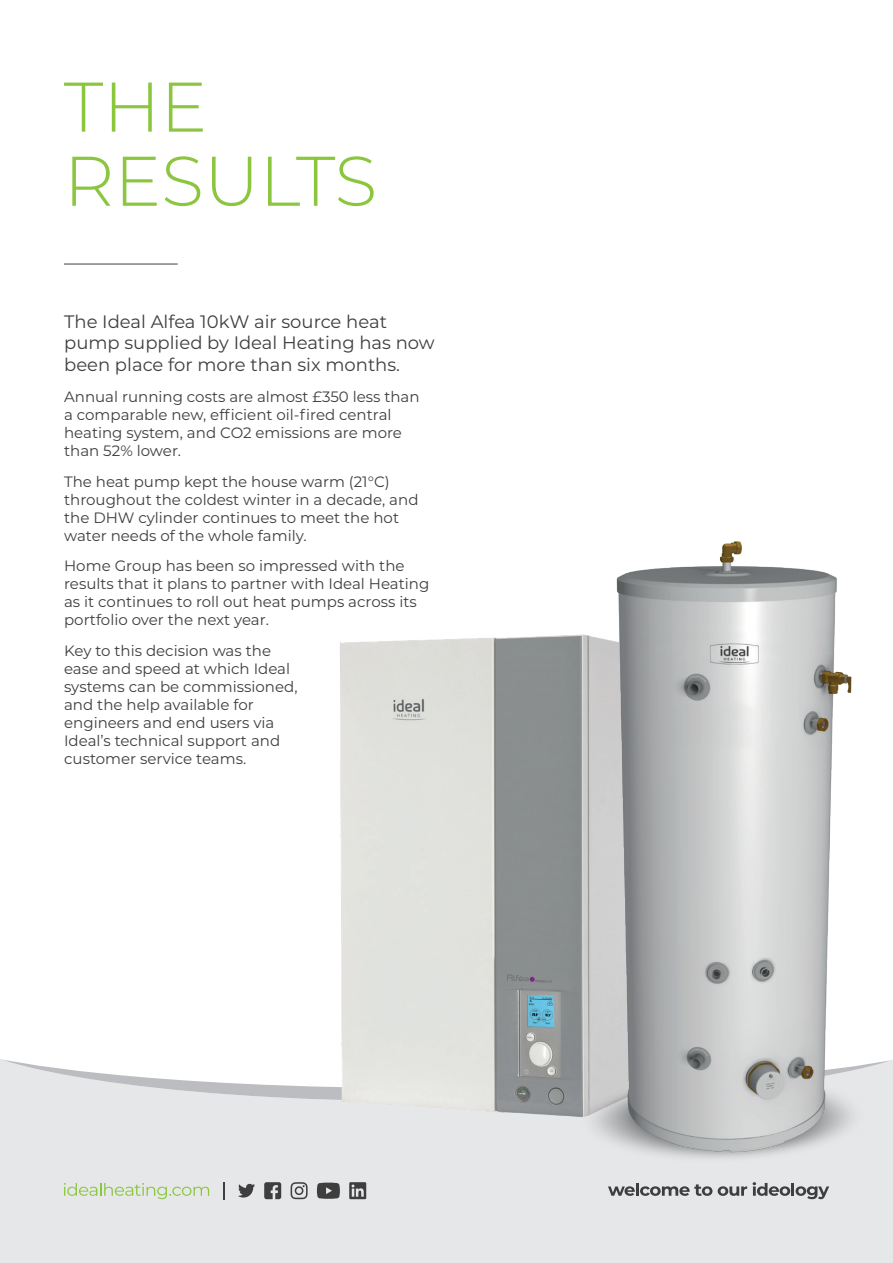
<style>
.page{position:relative;width:893px;height:1263px;background:#fff}
.page>*{position:absolute;margin:0;border:0;box-sizing:border-box;transform-origin:0 0}
.t1{font:300 70.05px/74.1px "Montserrat";color:#8bc63e}
.t2{font:18px/21.6px "Montserrat";color:#3e3e3f}
.t3{font:15px/18px "Montserrat";color:#3e3e3f}
</style>
<div class="page">
<hr style="left:64px;top:264px;width:114px;height:1px;background:#3e3e3f">
<div style="left:0;top:1101px;width:893px;height:162px;background:#e6e7e9"></div>
<svg style="left:0;top:1059px;width:309px;height:42px"></svg>
<svg style="left:64px;top:1183px;width:145px;height:16px"></svg>
<svg style="left:224px;top:1182px;width:1px;height:17px"></svg>
<svg style="left:264px;top:1182px;width:17px;height:17px"></svg>
<svg style="left:238px;top:1184px;width:17px;height:13px"></svg>
<svg style="left:349px;top:1182px;width:17px;height:17px"></svg>
<svg style="left:291px;top:1182px;width:17px;height:17px"></svg>
<svg style="left:317px;top:1182px;width:23px;height:17px"></svg>
<img style="left:309px;top:635px;width:257px;height:508px">
<img style="left:566px;top:541px;width:327px;height:671px">
<h1 class="t1" style="left:64px;top:68px;width:315px">THE<br>RESULTS</h1>
<p class="t2" style="left:64px;top:310px;width:372px">The Ideal Alfea 10kW air source heat pump supplied by Ideal Heating has now been place for more than six months.</p>
<p class="t3" style="left:64px;top:387px;width:357px">Annual running costs are almost £350 less than a comparable new, efficient oil-fired central heating system, and CO2 emissions are more than 52% lower.</p>
<p class="t3" style="left:64px;top:472px;width:356px">The heat pump kept the house warm (21°C) throughout the coldest winter in a decade, and the DHW cylinder continues to meet the hot water needs of the whole family.</p>
<p class="t3" style="left:64px;top:556px;width:367px">Home Group has been so impressed with the results that it plans to partner with Ideal Heating as it continues to roll out heat pumps across its portfolio over the next year.</p>
<p class="t3" style="left:64px;top:641px;width:235px">Key to this decision was the ease and speed at which Ideal systems can be commissioned, and the help available for engineers and end users via<br>Ideal’s technical support and customer service teams.</p>
</div>
